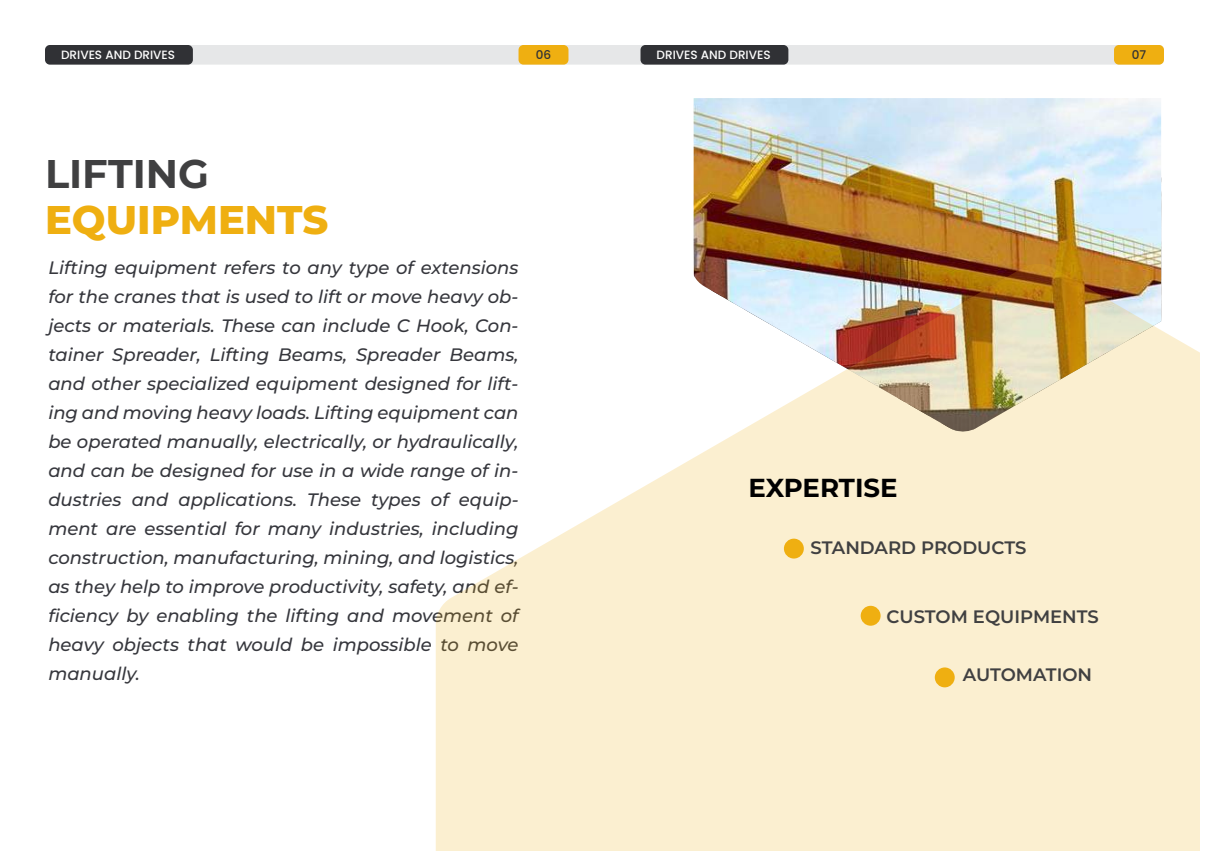
<style>
.page{position:relative;width:1209px;height:860px;background:#fff}
.page>*{position:absolute;margin:0;border:0;box-sizing:border-box;transform-origin:0 0}
.t1{font:800 40px "Montserrat";color:#efaf11}
.t2{font:700 40px "Montserrat";color:#404041}
.t3{font:700 26px "Montserrat";letter-spacing:-.005em;color:#000}
.t4{font:italic 500 18px/29px "Montserrat";color:#36373d;text-align:justify}
.t5{font:600 18px "Montserrat";color:#404041}
.t6{font:500 12px "Poppins";color:#fff}
.t7{font:500 12px "Poppins";color:#303135}
</style>
<div class="page">
<div style="left:45px;top:45px;width:1119px;height:20px;background:#e6e7e8;border-radius:5px"></div>
<div style="left:45px;top:45px;width:148px;height:20px;background:#303135;border-radius:5px"></div>
<div style="left:518px;top:45px;width:50px;height:20px;background:#efaf11;border-radius:5px"></div>
<div style="left:640px;top:45px;width:148px;height:20px;background:#303135;border-radius:5px"></div>
<div style="left:1114px;top:45px;width:50px;height:20px;background:#efaf11;border-radius:5px"></div>
<img style="left:693px;top:98px;width:468px;height:166px">
<svg style="left:436px;top:264px;width:764px;height:587px;fill:#fbefd0"></svg>
<div style="left:784px;top:539px;width:20px;height:19px;background:#efaf11;border-radius:50%"></div>
<div style="left:860px;top:606px;width:20px;height:20px;background:#efaf11;border-radius:50%"></div>
<div style="left:934px;top:667px;width:20px;height:20px;background:#efaf11;border-radius:50%"></div>
<p class="t6" style="left:61px;top:47px;width:116px">DRIVES AND DRIVES</p>
<p class="t7" style="left:536px;top:47px;width:17px">06</p>
<p class="t6" style="left:656px;top:47px;width:116px">DRIVES AND DRIVES</p>
<p class="t7" style="left:1131px;top:47px;width:16px">07</p>
<h1 class="t2" style="left:45px;top:147px;width:166px">LIFTING</h1>
<h1 class="t1" style="left:45px;top:193px;width:285px">EQUIPMENTS</h1>
<p class="t4" style="left:48px;top:253px;width:472px">Lifting equipment refers to any type of extensions for the cranes that is used to lift or move heavy ob&shy;jects or materials. These can include C Hook, Con&shy;tainer Spreader, Lifting Beams, Spreader Beams, and other specialized equipment designed for lift&shy;ing and moving heavy loads. Lifting equipment can be operated manually, electrically, or hydraulically, and can be designed for use in a wide range of in&shy;dustries and applications. These types of equip&shy;ment are essential for many industries, including construction, manufacturing, mining, and logistics, as they help to improve productivity, safety, and ef&shy;ficiency by enabling the lifting and movement of heavy objects that would be impossible to move manually.</p>
<h2 class="t3" style="left:748px;top:470px;width:150px">EXPERTISE</h2>
<p class="t5" style="left:810px;top:536px;width:217px">STANDARD PRODUCTS</p>
<p class="t5" style="left:886px;top:604px;width:214px">CUSTOM EQUIPMENTS</p>
<p class="t5" style="left:963px;top:662px;width:131px">AUTOMATION</p>
</div>
